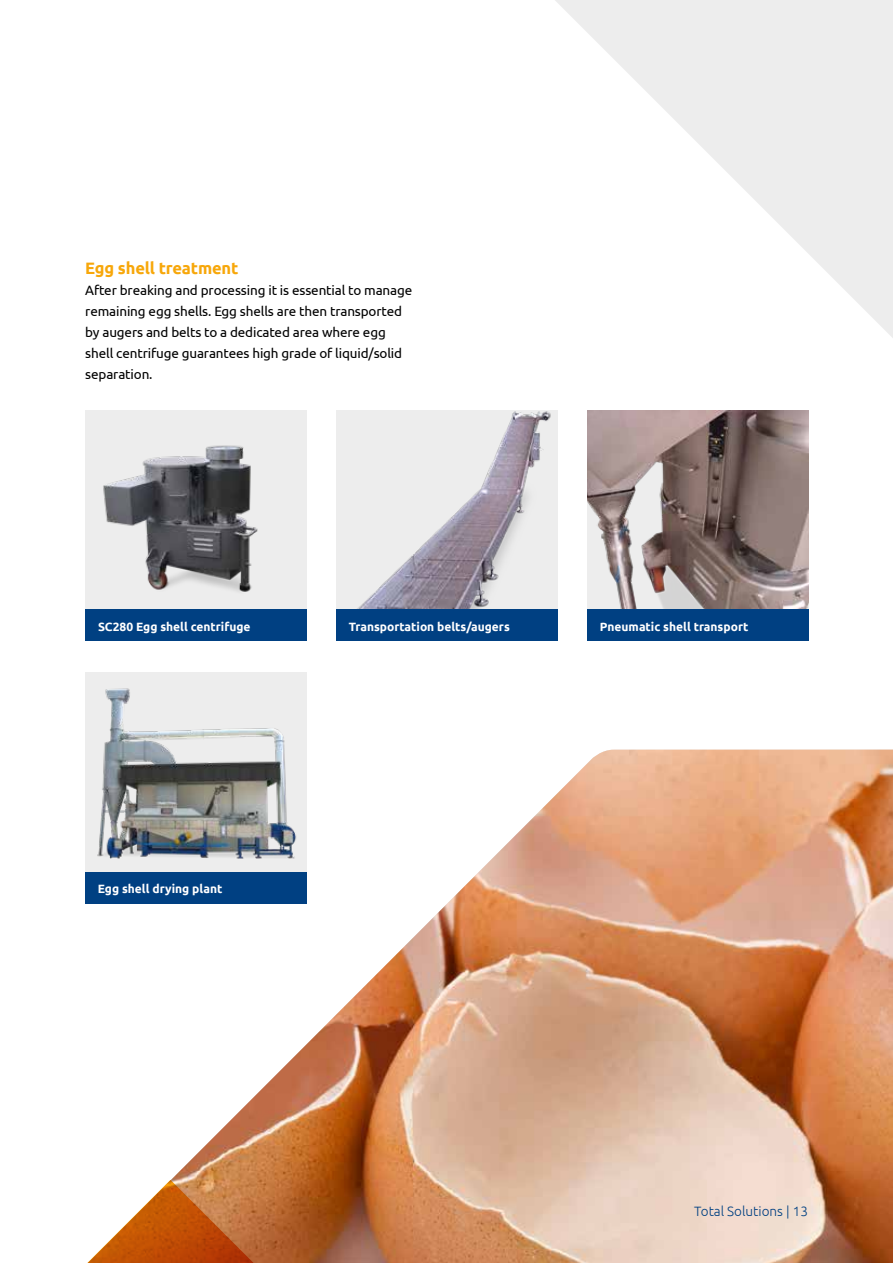
<style>
.page{position:relative;width:893px;height:1263px;background:#fff}
.page>*{position:absolute;margin:0;border:0;box-sizing:border-box;transform-origin:0 0}
.t1{font:700 16.5px "Ubuntu";letter-spacing:-.01em;color:#f7a70a}
.t2{font:13.5px/21px "Ubuntu";letter-spacing:-.01em;color:#000}
.t3{font:300 13.5px "Ubuntu";color:#004082}
.t4{font:700 12px "Ubuntu";color:#fff}
</style>
<div class="page">
<img style="left:171px;top:749px;width:722px;height:514px">
<img style="left:336px;top:410px;width:221px;height:200px">
<div style="left:85px;top:410px;width:221px;height:200px;background:#ededed"></div>
<img style="left:103px;top:445px;width:155px;height:147px">
<img style="left:587px;top:410px;width:221px;height:200px">
<div style="left:85px;top:673px;width:221px;height:199px;background:#ededed"></div>
<img style="left:97px;top:688px;width:200px;height:171px">
<div style="left:336px;top:610px;width:221px;height:31px;background:#004082"></div>
<div style="left:85px;top:610px;width:221px;height:31px;background:#004082"></div>
<div style="left:587px;top:610px;width:221px;height:31px;background:#004082"></div>
<div style="left:85px;top:872px;width:221px;height:32px;background:#004082"></div>
<svg style="left:87px;top:1180px;width:218px;height:83px"></svg>
<svg style="left:555px;top:0;width:338px;height:338px;fill:#f0f0f0"></svg>
<p class="t1" style="left:85px;top:258px;width:155px">Egg shell treatment</p>
<p class="t2" style="left:85px;top:279px;width:329px">After breaking and processing it is essential to manage remaining egg shells. Egg shells are then transported by augers and belts to a dedicated area where egg shell centrifuge guarantees high grade of liquid/solid separation.</p>
<p class="t4" style="left:98px;top:619px;width:154px">SC280 Egg shell centrifuge</p>
<p class="t4" style="left:349px;top:619px;width:162px">Transportation belts/augers</p>
<p class="t4" style="left:600px;top:619px;width:150px">Pneumatic shell transport</p>
<p class="t4" style="left:98px;top:881px;width:126px">Egg shell drying plant</p>
<p class="t3" style="left:694px;top:1203px;width:115px">Total Solutions | 13</p>
</div>
